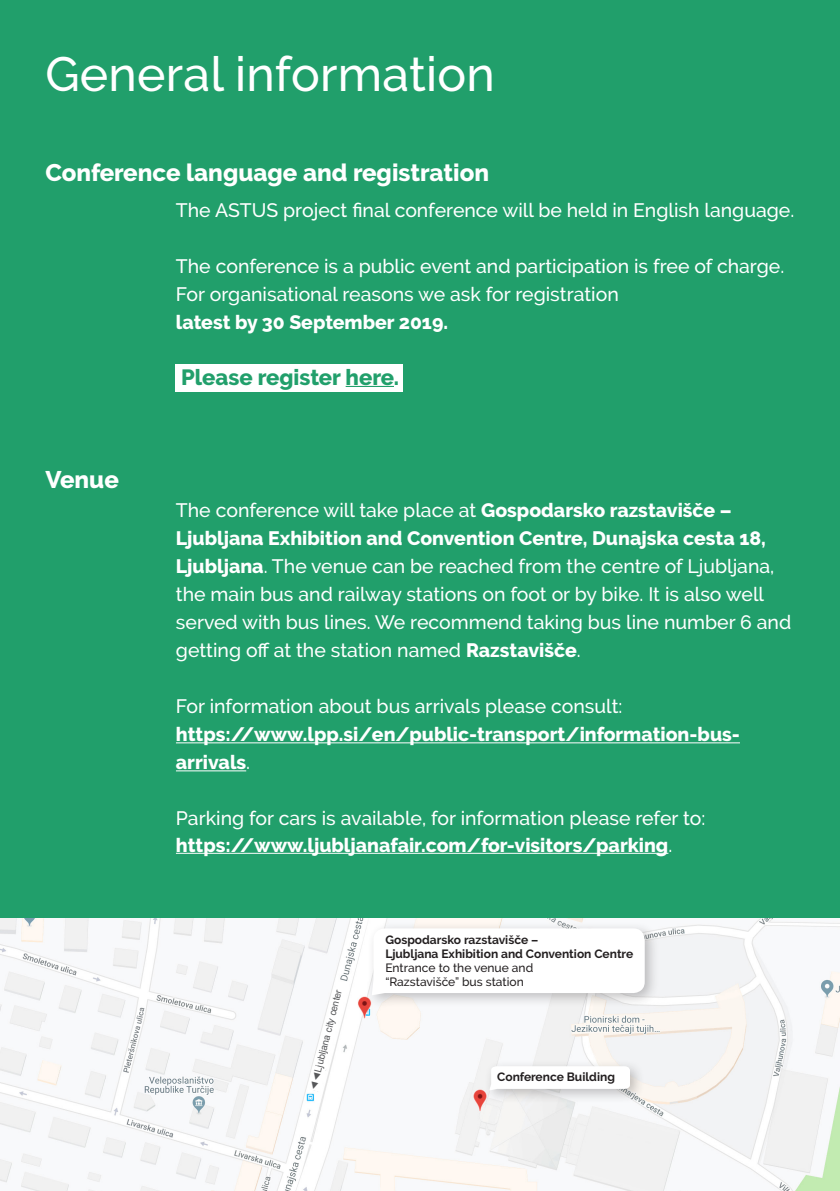
<style>
.page{position:relative;width:840px;height:1191px;background:#fff}
.page>*{position:absolute;margin:0;border:0;box-sizing:border-box;transform-origin:0 0}
.t1{font:500 48px "Raleway";letter-spacing:.005em;color:#fff}
.t2{font:800 24px "Raleway";color:#fff}
.t3{font:800 22px "Raleway";color:#219f6b}
.t4{font:500 19.4px/28px "Raleway";color:#fff}
.t5{font:800 19.4px/28px "Raleway";color:#fff}
.t6{font:700 12px "Raleway";color:#231f20}
.t7{font:500 12px "Raleway";color:#231f20}
.t8{font:9.6px "Arial";color:#57585a}
.s1{font-weight:800}
.s2{font-weight:500}
</style>
<div class="page">
<div style="left:0;top:0;width:839px;height:1191px;background:#219f6b"></div>
<hr style="left:176px;top:742px;width:563px;height:1px;background:#fff">
<hr style="left:176px;top:770px;width:70px;height:1px;background:#fff">
<hr style="left:176px;top:853px;width:492px;height:1px;background:#fff">
<img style="left:0;top:918px;width:839px;height:273px">
<div style="left:176px;top:365px;width:227px;height:27px;background:#fff"></div>
<hr style="left:345px;top:386px;width:49px;height:1px;background:#219f6b">
<div style="left:365px;top:921px;width:294px;height:88px;background:#231f20;opacity:.27"></div>
<div style="left:371px;top:928px;width:273px;height:67px;background:#fff"></div>
<div style="left:483px;top:1059px;width:161px;height:45px;background:#231f20;opacity:.27"></div>
<div style="left:489px;top:1066px;width:140px;height:24px;background:#fff"></div>
<svg style="left:309px;top:981px;width:39px;height:111px;background:#fbfbfb"></svg>
<p class="t1" style="left:45px;top:46px;width:451px">General information</p>
<p class="t2" style="left:45px;top:159px;width:445px">Conference language and registration</p>
<p class="t2" style="left:45px;top:465px;width:75px">Venue</p>
<p class="t4" style="left:176px;top:196px;width:619px">The ASTUS project final conference will be held in English language.</p>
<p class="t4" style="left:176px;top:252px;width:609px">The conference is a public event and participation is free of charge.</p>
<p class="t4" style="left:176px;top:280px;width:444px">For organisational reasons we ask for registration</p>
<p class="t5" style="left:176px;top:308px;width:273px">latest by 30 September 2019.</p>
<p class="t3" style="left:181px;top:364px;width:219px">Please register here.</p>
<p class="t4" style="left:176px;top:496px;width:616px">The conference will take place at <span class="s1">Gospodarsko razstavišče – Ljubljana Exhibition and Convention Centre, Dunajska cesta 18, Ljubljana</span>. The venue can be reached from the centre of Ljubljana, the main bus and railway stations on foot or by bike. It is also well served with bus lines. We recommend taking bus line number 6 and getting off at the station named <span class="s1">Razstavišče</span>.</p>
<p class="t4" style="left:176px;top:692px;width:447px">For information about bus arrivals please consult:</p>
<p class="t5" style="left:176px;top:720px;width:565px">https://www.lpp.si/en/public-transport/information-bus&shy;arrivals<span class="s2">.</span></p>
<p class="t4" style="left:176px;top:803px;width:530px">Parking for cars is available, for information please refer to:</p>
<p class="t5" style="left:176px;top:831px;width:497px">https://www.ljubljanafair.com/for-visitors/parking<span class="s2">.</span></p>
<p class="t8" style="left:307px;top:1088px;width:105px;rotate:-76deg">◄◄Ljubljana city center</p>
<p class="t6" style="left:385px;top:932px;width:154px">Gospodarsko razstavišče –</p>
<p class="t6" style="left:385px;top:946px;width:249px">Ljubljana Exhibition and Convention Centre</p>
<p class="t7" style="left:385px;top:960px;width:149px">Entrance to the venue and</p>
<p class="t7" style="left:385px;top:974px;width:140px">“Razstavišče” bus station</p>
<p class="t6" style="left:497px;top:1070px;width:119px">Conference Building</p>
</div>
